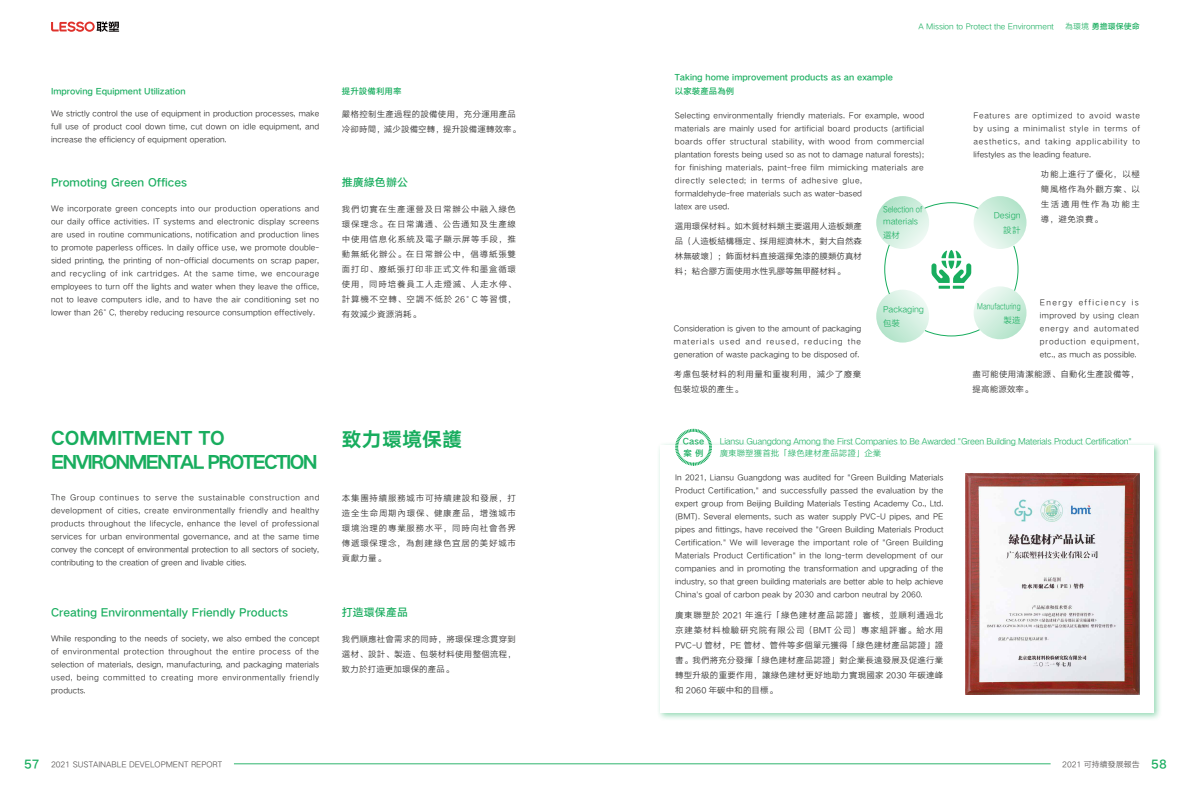
<style>
.page{position:relative;width:1191px;height:808px;background:#fff}
.page>*{position:absolute;margin:0;border:0;box-sizing:border-box;transform-origin:0 0}
.t1{font:20px "HY Qi Hei HZS";color:#18ad5e}
.t2{font:18px/24px "HY Qi Hei HZS";letter-spacing:-.095em;color:#18ad5e}
.t3{font:11px "HY Qi Hei FES";color:#18ad5e}
.t4{font:8.5px/15px "HY Qi Hei DES";letter-spacing:.03em;color:#1f1e1d;text-align:justify}
.t5{font:8.5px/12px "HY Qi Hei DES";letter-spacing:-.02em;color:#18ad5e}
.t6{font:8.5px/12px "HY Qi Hei FES";color:#18ad5e}
.t7{font:8.5px/15px "HY Qi Hei DES";letter-spacing:.055em;color:#1f1e1d}
.t8{font:8.5px/11px "HY Qi Hei DES";color:#18ad5e;scale:.86 1}
.t9{font:8.5px "HY Qi Hei DES";color:#18ad5e;scale:.77 1}
.t10{font:8.5px "HY Qi Hei DES";color:#18ad5e}
.t11{font:8px/13px "HY Qi Hei DES";letter-spacing:.01em;color:#1f1e1d;text-align:justify}
.t12{font:8px "HY Qi Hei DES";color:#4c4948}
.t13{font:8px "HY Qi Hei DES";color:#18ad5e}
.t14{font:8px "HY Qi Hei FES";color:#18ad5e}
.s1{font-family:"HY Qi Hei DES"}
.s2{font-family:"HY Qi Hei FES";font-size:12px;color:#18ad5e}
</style>
<div class="page">
<svg style="left:51px;top:21px;width:68px;height:11px"></svg>
<hr style="left:234px;top:763px;width:816px;height:1px;background:#18ad5e">
<div style="left:656px;top:441px;width:506px;height:280px;background:#18ad5e;opacity:.45"></div>
<div style="left:660px;top:445px;width:494px;height:268px;background:#fff"></div>
<svg style="left:674px;top:428px;width:38px;height:38px"></svg>
<img style="left:965px;top:473px;width:175px;height:221px">
<svg style="left:876px;top:196px;width:53px;height:53px;background:#cfeddd"></svg>
<svg style="left:973px;top:196px;width:53px;height:53px;background:#d1eedf"></svg>
<svg style="left:876px;top:290px;width:53px;height:53px;background:#d1eedf"></svg>
<svg style="left:973px;top:286px;width:53px;height:53px;background:#d3efe0"></svg>
<svg style="left:931px;top:250px;width:40px;height:39px"></svg>
<svg style="left:884px;top:244px;width:6px;height:51px"></svg>
<svg style="left:923px;top:202px;width:56px;height:8px"></svg>
<svg style="left:1012px;top:245px;width:7px;height:47px"></svg>
<svg style="left:923px;top:328px;width:57px;height:9px"></svg>
<p class="t6" style="left:675px;top:71px;width:219px">Taking home improvement products as an example</p>
<p class="t6" style="left:51px;top:85px;width:136px">Improving Equipment Utilization</p>
<p class="t6" style="left:342px;top:85px;width:61px">提升設備利用率</p>
<p class="t6" style="left:675px;top:85px;width:61px">以家裝產品為例</p>
<p class="t13" style="left:918px;top:22px;width:137px">A Mission to Protect the Environment</p>
<p class="t14" style="left:1065px;top:21px;width:76px"><span class="s1">為環境</span> 勇擔環保使命</p>
<p class="t11" style="left:51px;top:107px;width:270px">We strictly control the use of equipment in production processes, make full use of product cool down time, cut down on idle equipment, and increase the efficiency of equipment operation.</p>
<p class="t4" style="left:342px;top:106px;width:180px">嚴格控制生產過程的設備使用，充分運用產品冷卻時間，減少設備空轉，提升設備運轉效率。</p>
<h3 class="t3" style="left:51px;top:174px;width:138px">Promoting Green Offices</h3>
<p class="t11" style="left:51px;top:202px;width:270px">We incorporate green concepts into our production operations and our daily office activities. IT systems and electronic display screens are used in routine communications, notification and production lines to promote paperless offices. In daily office use, we promote double&shy;sided printing, the printing of non-official documents on scrap paper, and recycling of ink cartridges. At the same time, we encourage employees to turn off the lights and water when they leave the office, not to leave computers idle, and to have the air conditioning set no lower than 26° C, thereby reducing resource consumption effectively.</p>
<h3 class="t3" style="left:342px;top:174px;width:67px">推廣綠色辦公</h3>
<p class="t4" style="left:342px;top:201px;width:176px">我們切實在生產運營及日常辦公中融入綠色環保理念。在日常溝通、公告通知及生產線中使用信息化系統及電子顯示屏等手段，推動無紙化辦公。在日常辦公中，倡導紙張雙面打印、廢紙張打印非正式文件和墨盒循環使用，同時培養員工人走燈滅、人走水停、計算機不空轉、空調不低於 26° C 等習慣，有效減少資源消耗。</p>
<h2 class="t2" style="left:51px;top:425px;width:268px">COMMITMENT TO<br>ENVIRONMENTAL PROTECTION</h2>
<p class="t11" style="left:51px;top:491px;width:270px">The Group continues to serve the sustainable construction and development of cities, create environmentally friendly and healthy products throughout the lifecycle, enhance the level of professional services for urban environmental governance, and at the same time convey the concept of environmental protection to all sectors of society, contributing to the creation of green and livable cities.</p>
<h3 class="t3" style="left:51px;top:604px;width:238px">Creating Environmentally Friendly Products</h3>
<p class="t11" style="left:51px;top:632px;width:270px">While responding to the needs of society, we also embed the concept of environmental protection throughout the entire process of the selection of materials, design, manufacturing, and packaging materials used, being committed to creating more environmentally friendly products.</p>
<h1 class="t1" style="left:342px;top:424px;width:121px">致力環境保護</h1>
<p class="t4" style="left:342px;top:490px;width:176px">本集團持續服務城市可持續建設和發展，打造全生命周期內環保、健康產品，增強城市環境治理的專業服務水平，同時向社會各界傳遞環保理念，為創建綠色宜居的美好城市貢獻力量。</p>
<h3 class="t3" style="left:342px;top:604px;width:67px">打造環保產品</h3>
<p class="t4" style="left:342px;top:631px;width:176px">我們順應社會需求的同時，將環保理念貫穿到選材、設計、製造、包裝材料使用整個流程，致力於打造更加環保的產品。</p>
<p class="t11" style="left:675px;top:108px;width:251px">Selecting environmentally friendly materials. For example, wood materials are mainly used for artificial board products (artificial boards offer structural stability, with wood from commercial plantation forests being used so as not to damage natural forests); for finishing materials, paint-free film mimicking materials are</p>
<p class="t11" style="left:675px;top:174px;width:189px">directly selected; in terms of adhesive glue, formaldehyde-free materials such as water-based latex are used.</p>
<p class="t4" style="left:675px;top:218px;width:189px">選用環保材料。如木質材料類主要選用人造板類產品（人造板結構穩定、採用經濟林木，對大自然森林無破壞）；飾面材料直接選擇免漆的膜類仿真材料；粘合膠方面使用水性乳膠等無甲醛材料。</p>
<p class="t11" style="left:674px;top:322px;width:189px">Consideration is given to the amount of packaging materials used and reused, reducing the generation of waste packaging to be disposed of.</p>
<p class="t7" style="left:674px;top:366px;width:189px">考慮包裝材料的利用量和重複利用，減少了廢棄包裝垃圾的產生。</p>
<p class="t8" style="left:883px;top:204px;width:47px">Selection of materials</p>
<p class="t5" style="left:883px;top:228px;width:18px">選材</p>
<p class="t10" style="left:883px;top:304px;width:42px">Packaging</p>
<p class="t5" style="left:883px;top:317px;width:18px">包裝</p>
<p class="t11" style="left:973px;top:108px;width:168px">Features are optimized to avoid waste by using a minimalist style in terms of aesthetics, and taking applicability to lifestyles as the leading feature.</p>
<p class="t4" style="left:1041px;top:166px;width:100px">功能上進行了優化，以極簡風格作為外觀方案、以生活適用性作為功能主導，避免浪費。</p>
<p class="t5" style="left:993px;top:209px;width:28px">Design</p>
<p class="t5" style="left:1003px;top:223px;width:19px">設計</p>
<p class="t11" style="left:1040px;top:296px;width:101px">Energy efficiency is improved by using clean energy and automated production equipment, etc., as much as possible.</p>
<p class="t4" style="left:972px;top:366px;width:168px">盡可能使用清潔能源、自動化生產設備等，提高能源效率。</p>
<p class="t9" style="left:977px;top:300px;width:58px">Manufacturing</p>
<p class="t5" style="left:1003px;top:314px;width:18px">製造</p>
<p class="t6" style="left:683px;top:435px;width:23px">Case案 例</p>
<p class="t5" style="left:720px;top:435px;width:413px">Liansu Guangdong Among the First Companies to Be Awarded "Green Building Materials Product Certification"廣東聯塑獲首批「綠色建材產品認證」企業</p>
<p class="t11" style="left:675px;top:470px;width:270px">In 2021, Liansu Guangdong was audited for "Green Building Materials Product Certification," and successfully passed the evaluation by the expert group from Beijing Building Materials Testing Academy Co., Ltd. (BMT). Several elements, such as water supply PVC-U pipes, and PE pipes and fittings, have received the "Green Building Materials Product Certification." We will leverage the important role of "Green Building Materials Product Certification" in the long-term development of our companies and in promoting the transformation and upgrading of the industry, so that green building materials are better able to help achieve China's goal of carbon peak by 2030 and carbon neutral by 2060.</p>
<p class="t4" style="left:675px;top:607px;width:270px">廣東聯塑於 2021 年進行「綠色建材產品認證」審核，並順利通過北京建築材料檢驗研究院有限公司（BMT 公司）專家組評審。給水用PVC-U 管材，PE 管材、管件等多個單元獲得「綠色建材產品認證」證書。我們將充分發揮「綠色建材產品認證」對企業長遠發展及促進行業轉型升級的重要作用，讓綠色建材更好地助力實現國家 2030 年碳達峰和 2060 年碳中和的目標。</p>
<p class="t12" style="left:24px;top:759px;width:200px"><span class="s2">57</span> 2021 SUSTAINABLE DEVELOPMENT REPORT</p>
<p class="t12" style="left:1062px;top:759px;width:106px">2021 可持續發展報告 <span class="s2">58</span></p>
</div>
